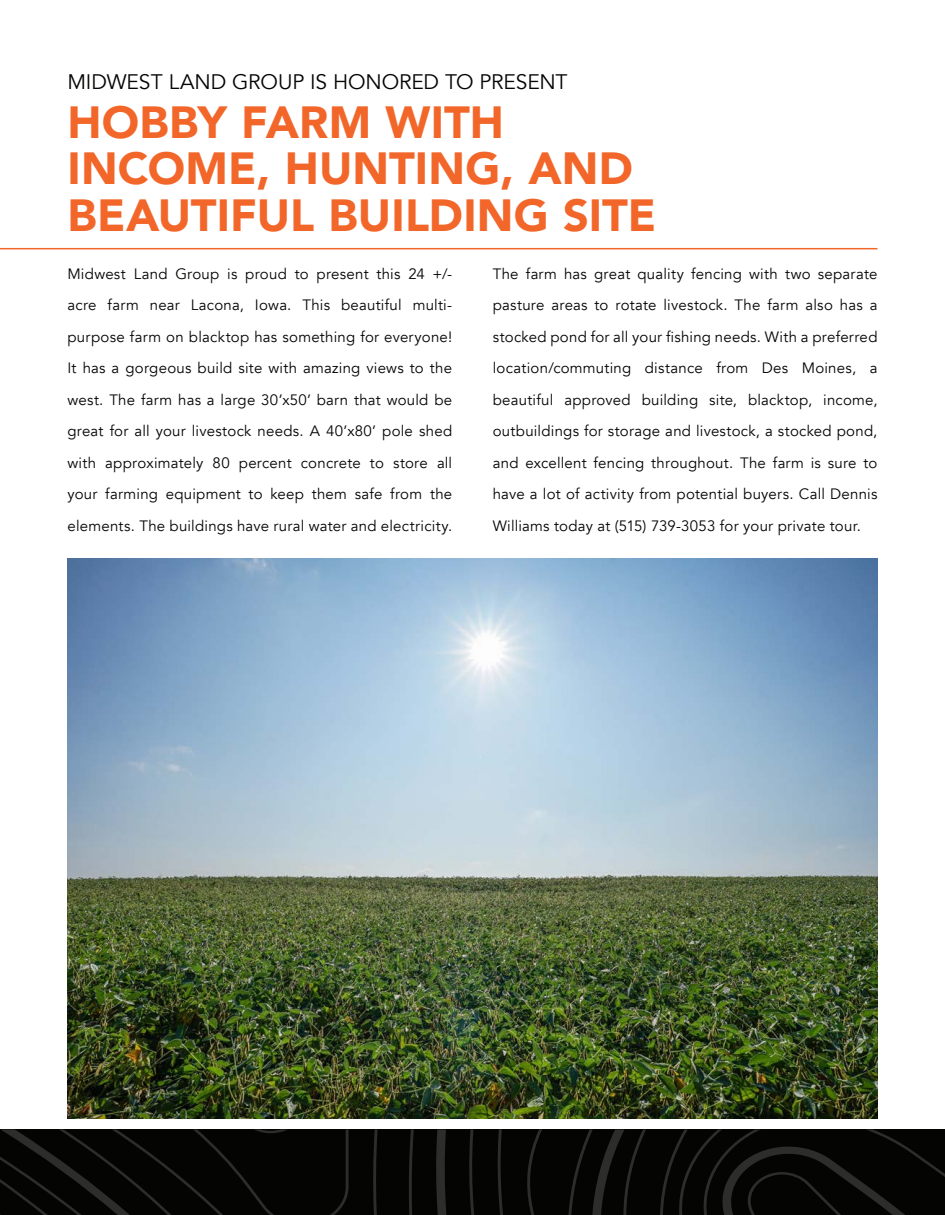
<style>
.page{position:relative;width:945px;height:1215px;background:#fff}
.page>*{position:absolute;margin:0;border:0;box-sizing:border-box;transform-origin:0 0}
.t1{font:900 45px/46.5px "Avenir";letter-spacing:.005em;color:#f2662a}
.t2{font:21px "Avenir";letter-spacing:-.005em;color:#040503}
.t3{font:15px/31.5px "Avenir";letter-spacing:.015em;color:#040503;text-align:justify}
</style>
<div class="page">
<hr style="left:0;top:248px;width:878px;height:1px;background:#f2662a">
<div style="left:0;top:1130px;width:945px;height:85px;background:#040503"></div>
<svg style="left:660px;top:1130px;width:285px;height:85px"></svg>
<svg style="left:568px;top:1130px;width:78px;height:85px"></svg>
<svg style="left:527px;top:1130px;width:15px;height:85px"></svg>
<svg style="left:0;top:1130px;width:503px;height:85px"></svg>
<img style="left:68px;top:559px;width:810px;height:559px">
<h2 class="t2" style="left:68px;top:69px;width:502px">MIDWEST LAND GROUP IS HONORED TO PRESENT</h2>
<h1 class="t1" style="left:68px;top:98px;width:590px">HOBBY FARM WITH<br>INCOME, HUNTING, AND<br>BEAUTIFUL BUILDING SITE</h1>
<p class="t3" style="left:68px;top:258px;width:386px">Midwest Land Group is proud to present this 24 +/- acre farm near Lacona, Iowa. This beautiful multi&shy;purpose farm on blacktop has something for everyone!<br>It has a gorgeous build site with amazing views to the west. The farm has a large 30’x50’ barn that would be great for all your livestock needs. A 40’x80’ pole shed with approximately 80 percent concrete to store all your farming equipment to keep them safe from the elements. The buildings have rural water and electricity.</p>
<p class="t3" style="left:493px;top:258px;width:386px">The farm has great quality fencing with two separate pasture areas to rotate livestock. The farm also has a stocked pond for all your fishing needs. With a preferred location/commuting distance from Des Moines, a beautiful approved building site, blacktop, income, outbuildings for storage and livestock, a stocked pond, and excellent fencing throughout. The farm is sure to have a lot of activity from potential buyers. Call Dennis Williams today at (515) 739-3053 for your private tour.</p>
</div>
